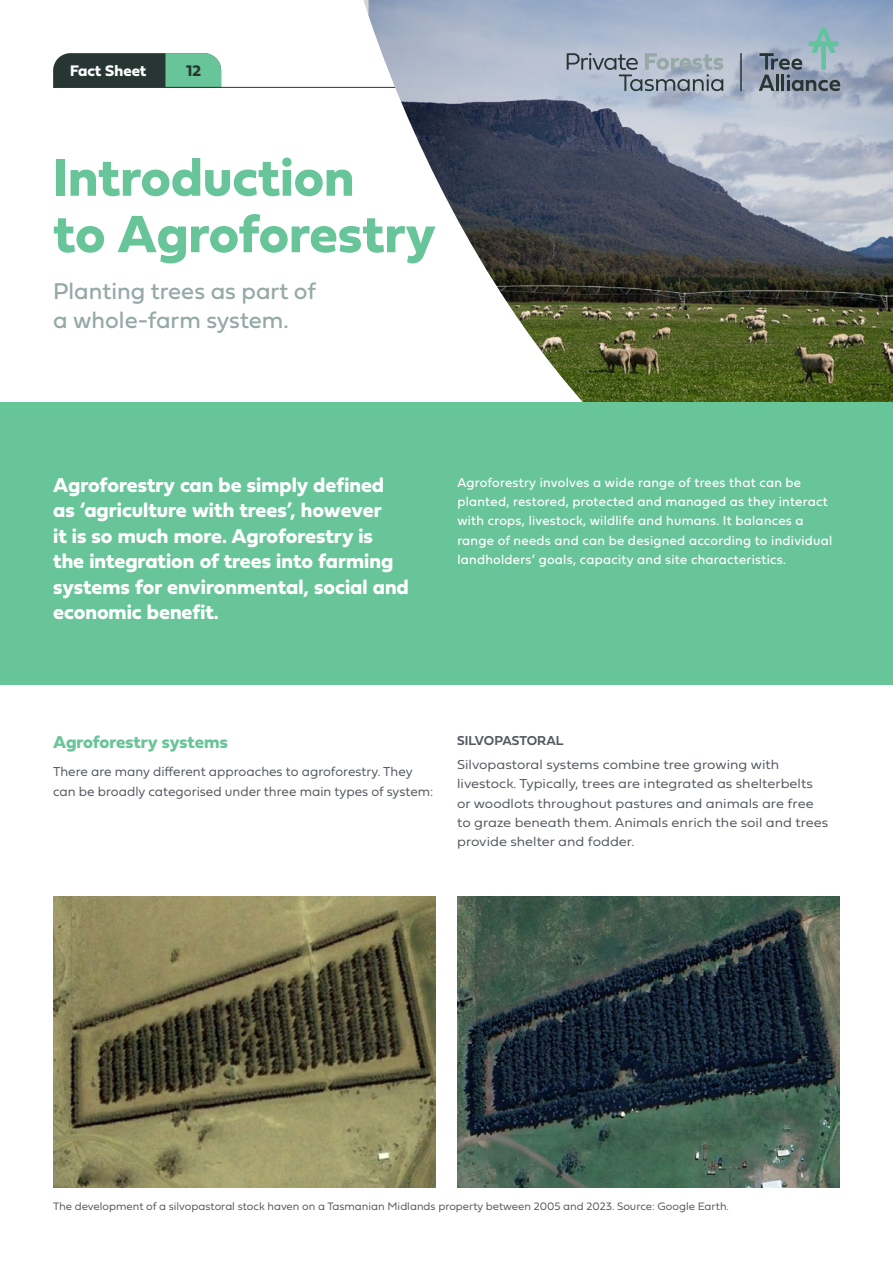
<style>
.page{position:relative;width:893px;height:1263px;background:#fff}
.page>*{position:absolute;margin:0;border:0;box-sizing:border-box;transform-origin:0 0}
.t1{font:54.75px/56.4px "Fieldwork Geo Bold";color:#68c499}
.t2{font:23.7px/28.5px "Fieldwork Geo Regular";color:#95a9a6}
.t3{font:21px/25.5px "Fieldwork Geo Bold";color:#fff}
.t4{font:18px "Fieldwork Geo Bold";color:#68c499}
.t5{font:16.05px "Fieldwork Geo Bold";color:#fff}
.t6{font:16.05px "Fieldwork Geo Bold";color:#273633}
.t7{font:13.5px/19.4px "Fieldwork Geo Regular";letter-spacing:.02em;color:#fff}
.t8{font:13.5px/19.4px "Fieldwork Geo Light";color:#52585e;scale:1.06 1}
.t9{font:13.5px/19.4px "Fieldwork Geo Light";color:#52585e}
.t10{font:13.5px "Fieldwork Geo Demibold";color:#52585e}
.t11{font:11.25px "Fieldwork Geo Light";color:#52585e}
</style>
<div class="page">
<svg style="left:53px;top:53px;width:168px;height:34px;background:#416858"></svg>
<hr style="left:53px;top:87px;width:787px;height:1px;background:#273633">
<img style="left:369px;top:0;width:524px;height:402px">
<div style="left:0;top:402px;width:893px;height:283px;background:#68c499"></div>
<img style="left:53px;top:897px;width:383px;height:291px">
<img style="left:457px;top:897px;width:383px;height:291px">
<svg style="left:759px;top:28px;width:82px;height:63px;background:#899daa"></svg>
<hr style="left:740px;top:53px;width:2px;height:38px;background:#273633">
<svg style="left:567px;top:53px;width:156px;height:38px;background:#a0abb7"></svg>
<p class="t5" style="left:70px;top:58px;width:78px">Fact Sheet</p>
<p class="t6" style="left:186px;top:58px;width:16px">12</p>
<h1 class="t1" style="left:53px;top:147px;width:384px">Introduction<br>to Agroforestry</h1>
<h2 class="t2" style="left:53px;top:276px;width:264px">Planting trees as part of a whole-farm system.</h2>
<h3 class="t3" style="left:53px;top:471px;width:357px">Agroforestry can be simply defined as ‘agriculture with trees’, however<br>it is so much more. Agroforestry is the integration of trees into farming systems for environmental, social and economic benefit.</h3>
<p class="t7" style="left:457px;top:472px;width:377px">Agroforestry involves a wide range of trees that can be planted, restored, protected and managed as they interact with crops, livestock, wildlife and humans. It balances a range of needs and can be designed according to individual landholders’ goals, capacity and site characteristics.</p>
<h3 class="t4" style="left:53px;top:728px;width:176px">Agroforestry systems</h3>
<p class="t9" style="left:53px;top:761px;width:382px">There are many different approaches to agroforestry. They can be broadly categorised under three main types of system:</p>
<p class="t10" style="left:457px;top:730px;width:108px">SILVOPASTORAL</p>
<p class="t8" style="left:457px;top:754px;width:352px">Silvopastoral systems combine tree growing with livestock. Typically, trees are integrated as shelterbelts or woodlots throughout pastures and animals are free to graze beneath them. Animals enrich the soil and trees provide shelter and fodder.</p>
<p class="t11" style="left:53px;top:1197px;width:677px">The development of a silvopastoral stock haven on a Tasmanian Midlands property between 2005 and 2023. Source: Google Earth.</p>
</div>
